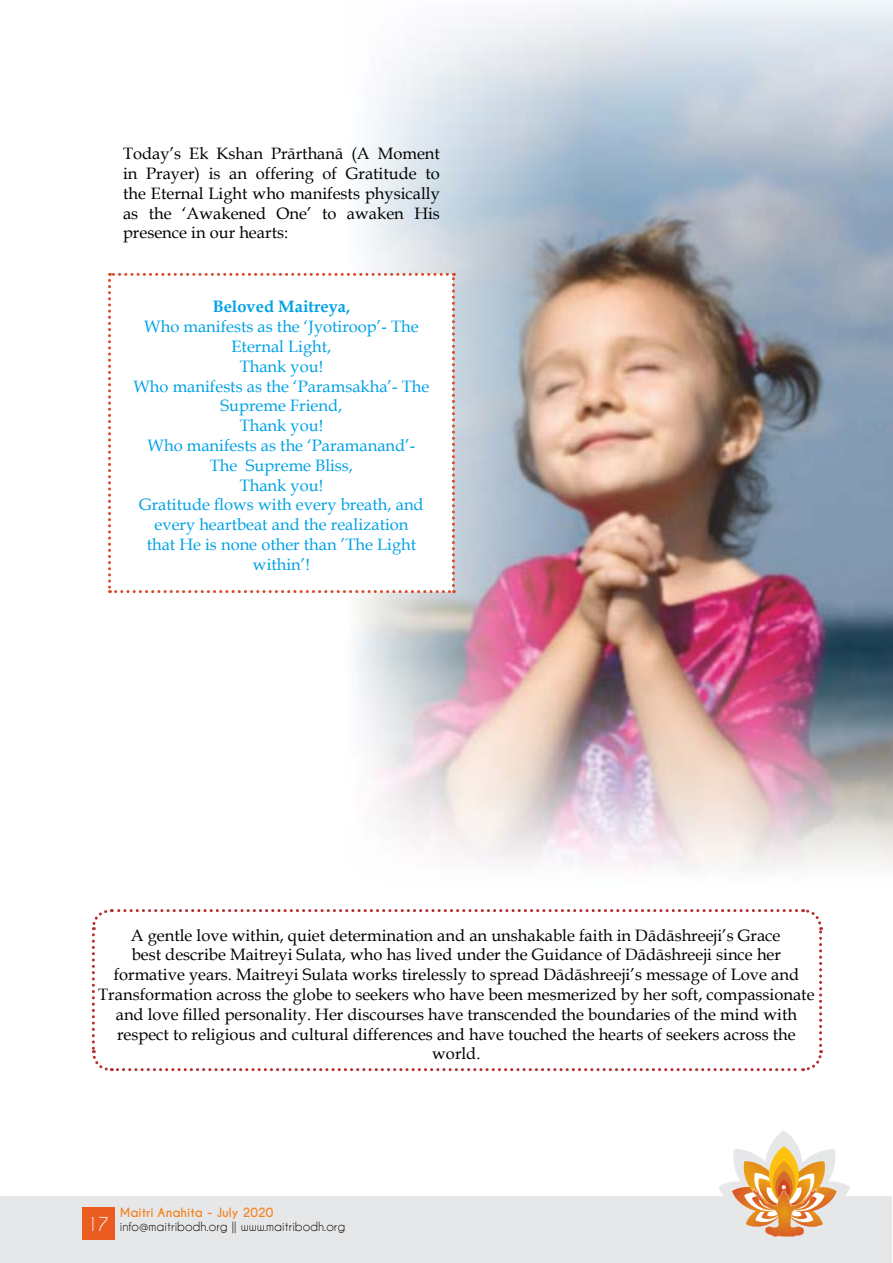
<style>
.page{position:relative;width:893px;height:1263px;background:#fff}
.page>*{position:absolute;margin:0;border:0;box-sizing:border-box;transform-origin:0 0}
.t1{font:16.5px/19.8px "Book Antiqua";color:#000;text-align:center}
.t2{font:16.5px/19.8px "Book Antiqua";color:#00a2e5;text-align:center}
.t3{font:16.5px/19.8px "Book Antiqua";color:#000101;text-align:justify}
.t4{font:700 16.5px "Book Antiqua";color:#00a2e5}
.t5{font:12px/14.4px "Caviar Dreams";color:#000}
.s1{font-weight:700;color:#f58220}
.s2{font-size:18px;color:#fff}
</style>
<div class="page">
<svg style="left:0;top:1130px;width:892px;height:133px;fill:#e6e7e8"></svg>
<svg style="left:769px;top:1146px;width:30px;height:59px"></svg>
<svg style="left:732px;top:1161px;width:105px;height:76px;background:#e8b57f"></svg>
<div style="left:82px;top:1207px;width:32px;height:33px;background:#eb5c21"></div>
<img style="left:109px;top:0;width:784px;height:868px">
<svg style="left:108px;top:273px;width:347px;height:320px"></svg>
<svg style="left:91px;top:909px;width:732px;height:163px"></svg>
<p class="t3" style="left:123px;top:143px;width:318px">Today’s Ek Kshan Prārthanā (A Moment in Prayer) is an offering of Gratitude to the Eternal Light who manifests physically as the ‘Awakened One’ to awaken His presence in our hearts:</p>
<p class="t4" style="left:213px;top:295px;width:139px">Beloved Maitreya,</p>
<p class="t2" style="left:133px;top:316px;width:297px">Who manifests as the ‘Jyotiroop’- The<br>Eternal Light,<br>Thank you!<br>Who manifests as the ‘Paramsakha’- The<br>Supreme Friend,<br>Thank you!<br>Who manifests as the ‘Paramanand’-<br>The Supreme Bliss,<br>Thank you!<br>Gratitude flows with every breath, and every heartbeat and the realization<br>that He is none other than ’The Light within’!</p>
<p class="t1" style="left:98px;top:925px;width:718px">A gentle love within, quiet determination and an unshakable faith in Dādāshreeji’s Grace<br>best describe Maitreyi Sulata, who has lived under the Guidance of Dādāshreeji since her formative years. Maitreyi Sulata works tirelessly to spread Dādāshreeji’s message of Love and Transformation across the globe to seekers who have been mesmerized by her soft, compassionate and love filled personality. Her discourses have transcended the boundaries of the mind with respect to religious and cultural differences and have touched the hearts of seekers across the world.</p>
<p class="t5" style="left:87px;top:1205px;width:260px;text-indent:33px"><span class="s1">Maitri Anahita - July 2020<br></span><span class="s2">17</span> info@maitribodh.org || www.maitribodh.org</p>
</div>
